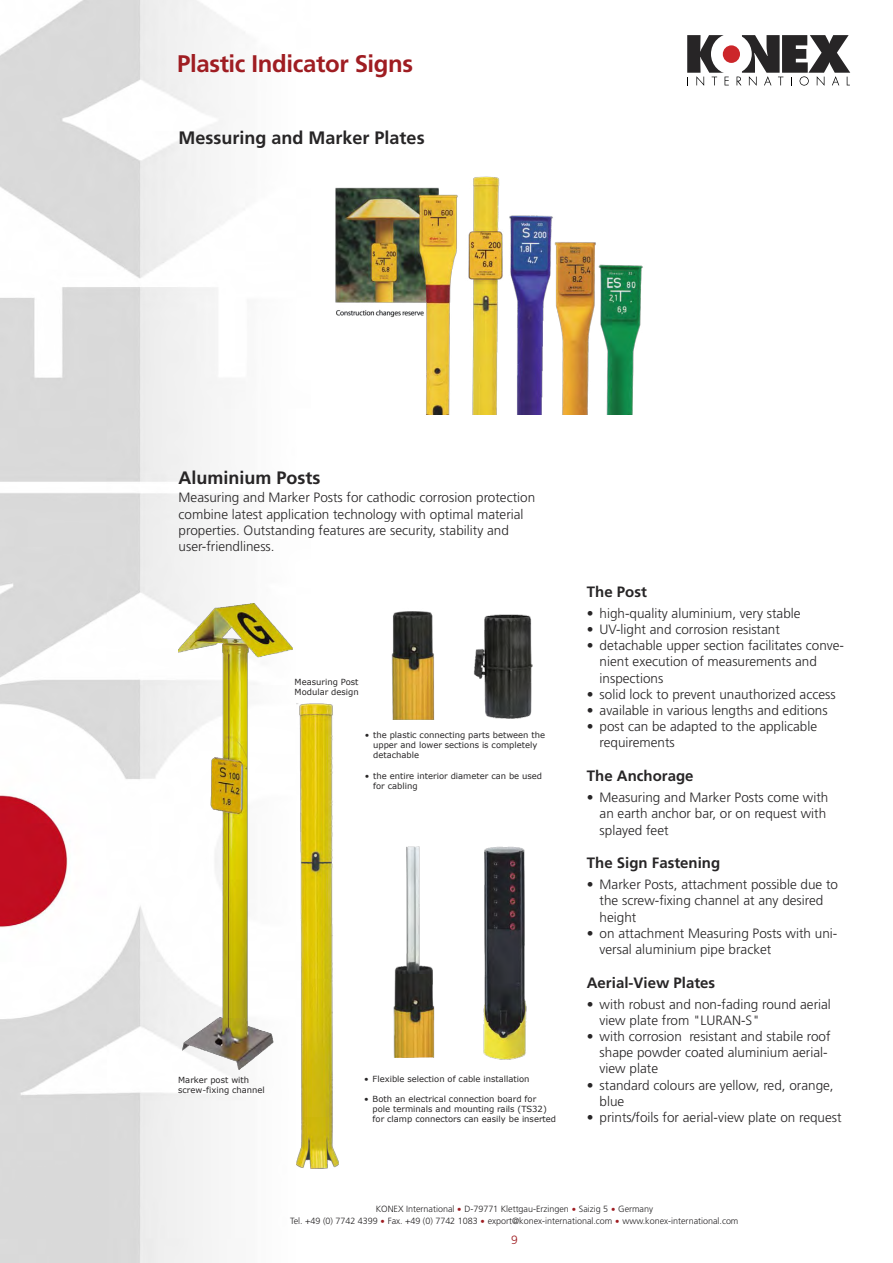
<style>
.page{position:relative;width:893px;height:1263px;background:#fff}
.page>*{position:absolute;margin:0;border:0;box-sizing:border-box;transform-origin:0 0}
.t1{font:700 24px "Frutiger";letter-spacing:-.015em;color:#9f1d22}
.t2{font:700 18px "Frutiger";color:#272526}
.t3{font:700 15px "Frutiger";color:#272526}
.t4{font:300 13.5px/16.2px "Frutiger";color:#272526}
.t5{font:300 12px "Frutiger";color:#9f1d22}
.t6{font:300 9px "Frutiger";letter-spacing:-.005em;color:#272526}
.t7{font:8.4px/10.1px "Verdana";color:#272526}
.s1{font-family:"Lucida Grande";font-weight:400;color:#9f1d22}
</style>
<div class="page">
<svg style="left:687px;top:35px;width:42px;height:51px"></svg>
<svg style="left:737px;top:35px;width:113px;height:51px"></svg>
<div style="left:711px;top:34px;width:41px;height:40px;background:#fff;border-radius:50%"></div>
<div style="left:723px;top:45px;width:17px;height:18px;background:#cc262a;border-radius:50%"></div>
<img style="left:0;top:0;width:256px;height:1263px">
<img style="left:336px;top:176px;width:307px;height:238px">
<img style="left:178px;top:604px;width:115px;height:466px">
<img style="left:296px;top:703px;width:42px;height:465px">
<img style="left:391px;top:611px;width:43px;height:108px">
<img style="left:474px;top:614px;width:59px;height:105px">
<img style="left:393px;top:846px;width:42px;height:212px">
<img style="left:483px;top:846px;width:43px;height:214px">
<p class="t1" style="left:177px;top:54px;width:238px">Plastic Indicator Signs</p>
<p class="t2" style="left:179px;top:131px;width:248px">Messuring and Marker Plates</p>
<p class="t2" style="left:179px;top:471px;width:144px">Aluminium Posts</p>
<p class="t4" style="left:179px;top:491px;width:358px">Measuring and Marker Posts for cathodic corrosion protection</p>
<p class="t4" style="left:179px;top:507px;width:347px">combine latest application technology with optimal material</p>
<p class="t4" style="left:179px;top:523px;width:332px">properties. Outstanding features are security, stability and</p>
<p class="t4" style="left:179px;top:539px;width:98px">user-friendliness.</p>
<p class="t7" style="left:295px;top:677px;width:65px">Measuring Post</p>
<p class="t7" style="left:295px;top:687px;width:66px">Modular design</p>
<p class="t7" style="left:373px;top:730px;width:173px;text-indent:-8px">• the plastic connecting parts between the upper and lower sections is completely detachable</p>
<p class="t7" style="left:373px;top:770px;width:170px;text-indent:-8px">• the entire interior diameter can be used for cabling</p>
<p class="t7" style="left:178px;top:1075px;width:72px">Marker post with</p>
<p class="t7" style="left:178px;top:1085px;width:88px">screw-fixing channel</p>
<p class="t7" style="left:364px;top:1073px;width:167px">• Flexible selection of cable installation</p>
<p class="t7" style="left:373px;top:1093px;width:185px;text-indent:-8px">• Both an electrical connection board for<br>pole terminals and mounting rails (TS32) for clamp connectors can easily be inserted</p>
<p class="t3" style="left:587px;top:585px;width:62px">The Post</p>
<p class="t4" style="left:587px;top:606px;width:215px">• high-quality aluminium, very stable</p>
<p class="t4" style="left:587px;top:622px;width:195px">• UV-light and corrosion resistant</p>
<p class="t4" style="left:600px;top:638px;width:246px;text-indent:-13px">• detachable upper section facilitates conve&shy;nient execution of measurements and inspections</p>
<p class="t4" style="left:587px;top:687px;width:250px">• solid lock to prevent unauthorized access</p>
<p class="t4" style="left:587px;top:703px;width:242px">• available in various lengths and editions</p>
<p class="t4" style="left:600px;top:719px;width:219px;text-indent:-13px">• post can be adapted to the applicable requirements</p>
<p class="t3" style="left:587px;top:770px;width:108px">The Anchorage</p>
<p class="t4" style="left:600px;top:790px;width:230px;text-indent:-13px">• Measuring and Marker Posts come with an earth anchor bar, or on request with splayed feet</p>
<p class="t3" style="left:587px;top:857px;width:135px">The Sign Fastening</p>
<p class="t4" style="left:600px;top:877px;width:240px;text-indent:-13px">• Marker Posts, attachment possible due to the screw-fixing channel at any desired height</p>
<p class="t4" style="left:600px;top:926px;width:239px;text-indent:-13px">• on attachment Measuring Posts with uni&shy;versal aluminium pipe bracket</p>
<p class="t3" style="left:587px;top:976px;width:130px">Aerial-View Plates</p>
<p class="t4" style="left:600px;top:997px;width:233px;text-indent:-13px">• with robust and non-fading round aerial view plate from "LURAN-S"</p>
<p class="t4" style="left:600px;top:1029px;width:233px;text-indent:-13px">• with corrosion resistant and stabile roof shape powder coated aluminium aerial&shy;view plate</p>
<p class="t4" style="left:600px;top:1078px;width:236px;text-indent:-13px">• standard colours are yellow, red, orange, blue</p>
<p class="t4" style="left:587px;top:1110px;width:256px">• prints/foils for aerial-view plate on request</p>
<p class="t6" style="left:376px;top:1205px;width:279px">KONEX International <span class="s1">•</span> D-79771 Klettgau-Erzingen <span class="s1">•</span> Saizig 5 <span class="s1">•</span> Germany</p>
<p class="t6" style="left:290px;top:1217px;width:450px">Tel. +49 (0) 7742 4399 <span class="s1">•</span> Fax. +49 (0) 7742 1083 <span class="s1">•</span> export@konex-international.com <span class="s1">•</span> www.konex-international.com</p>
<p class="t5" style="left:511px;top:1235px;width:8px">9</p>
</div>
